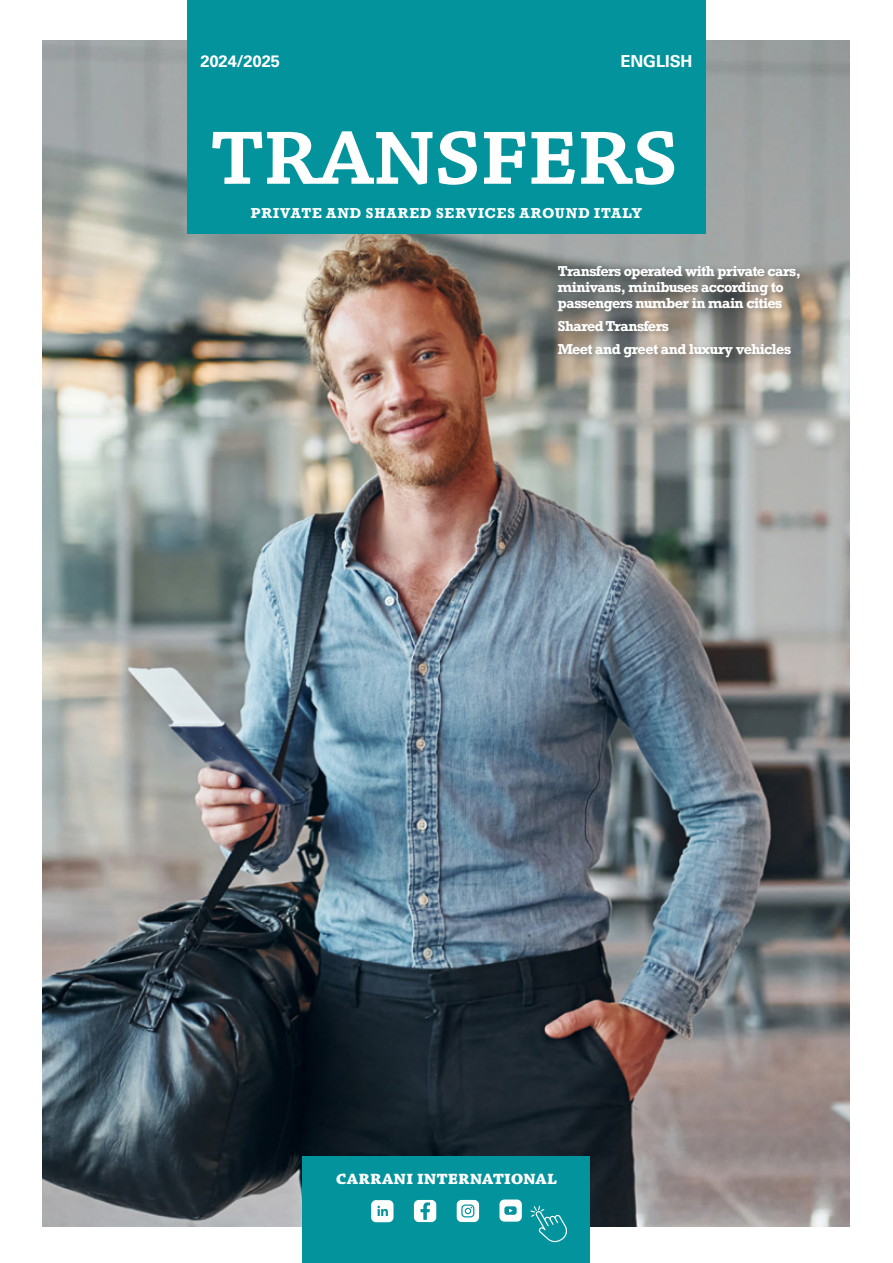
<style>
.page{position:relative;width:893px;height:1263px;background:#fff}
.page>*{position:absolute;margin:0;border:0;box-sizing:border-box;transform-origin:0 0}
.t1{font:600 102px "Chaparral Pro";letter-spacing:-.025em;color:#fff}
.t2{font:700 19.5px "Chaparral Pro";color:#fff}
.t3{font:700 16.5px "Univers LT Std";letter-spacing:-.005em;color:#fff}
.t4{font:700 13.5px/16.2px "Rockwell Nova";letter-spacing:-.04em;color:#fff}
.t5{font:700 13.5px "Rockwell Nova";letter-spacing:.07em;color:#fff}
</style>
<div class="page">
<img style="left:43px;top:41px;width:806px;height:1186px">
<div style="left:187px;top:0;width:519px;height:234px;background:#03939c"></div>
<div style="left:303px;top:1157px;width:287px;height:106px;background:#03939c"></div>
<div style="left:499px;top:1199px;width:23px;height:22px;background:#fff;border-radius:5px"></div>
<svg style="left:504px;top:1206px;width:13px;height:9px"></svg>
<div style="left:457px;top:1200px;width:22px;height:22px;background:#fff;border-radius:5px"></div>
<svg style="left:461px;top:1204px;width:13px;height:13px"></svg>
<div style="left:371px;top:1200px;width:22px;height:22px;background:#fff;border-radius:5px"></div>
<svg style="left:377px;top:1206px;width:11px;height:10px"></svg>
<div style="left:414px;top:1200px;width:22px;height:22px;background:#fff;border-radius:5px"></div>
<svg style="left:420px;top:1202px;width:10px;height:18px"></svg>
<svg style="left:530px;top:1205px;width:37px;height:37px"></svg>
<div style="left:557px;top:264px;width:250px;height:100px;background:#4b4c4d;opacity:.34"></div>
<p class="t3" style="left:200px;top:52px;width:81px">2024/2025</p>
<p class="t3" style="left:620px;top:52px;width:74px">ENGLISH</p>
<p class="t1" style="left:210px;top:93px;width:471px">transfers</p>
<p class="t5" style="left:251px;top:205px;width:393px">PRIVATE AND SHARED SERVICES AROUND ITALY</p>
<p class="t4" style="left:558px;top:263px;width:245px">Transfers operated with private cars, minivans, minibuses according to passengers number in main cities</p>
<p class="t4" style="left:558px;top:318px;width:112px">Shared Transfers</p>
<p class="t4" style="left:558px;top:340px;width:235px">Meet and greet and luxury vehicles</p>
<p class="t2" style="left:336px;top:1166px;width:223px">carrani international</p>
</div>
